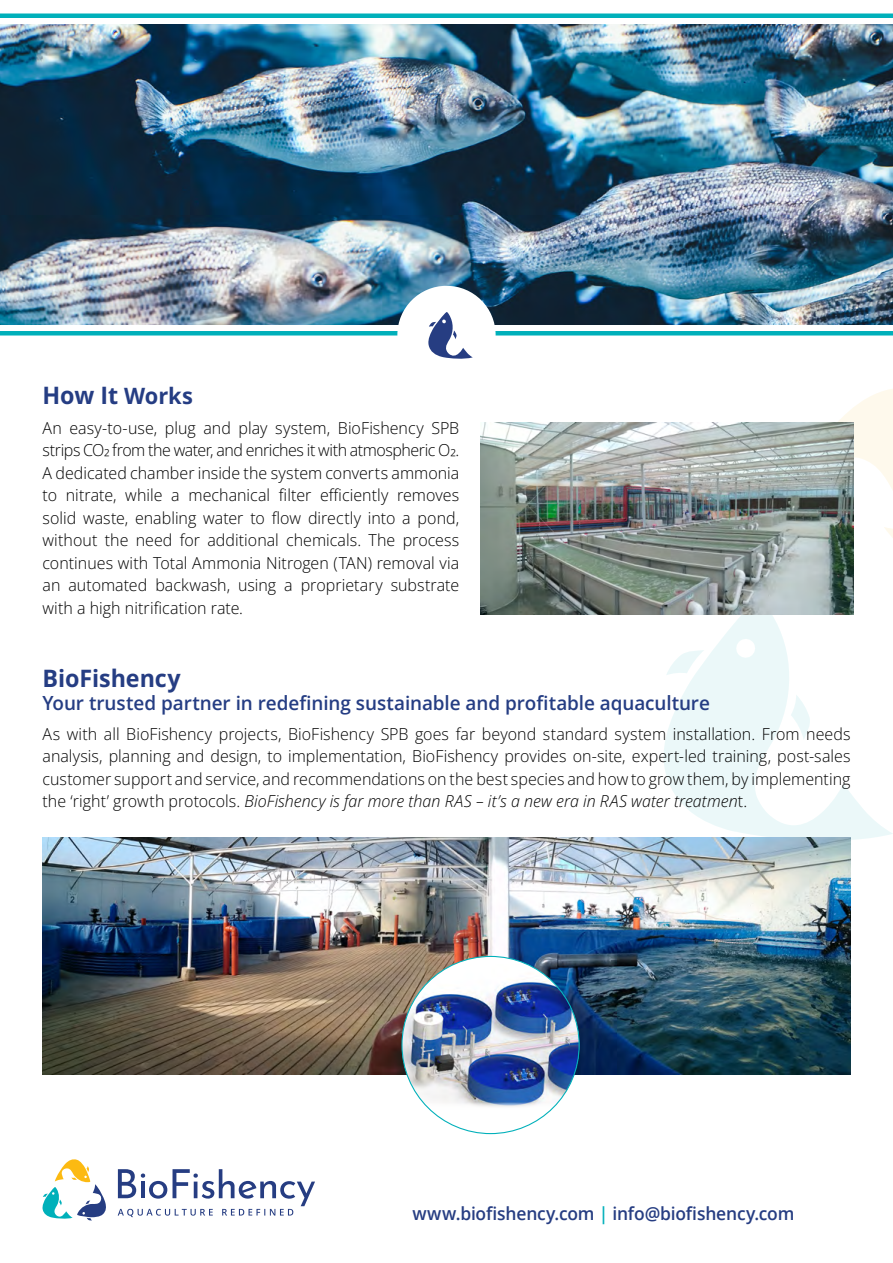
<style>
.page{position:relative;width:893px;height:1263px;background:#fff}
.page>*{position:absolute;margin:0;border:0;box-sizing:border-box;transform-origin:0 0}
.t1{font:700 24px "Open Sans";color:#253d83}
.t2{font:600 19.5px "Open Sans";letter-spacing:-.005em;color:#253d83}
.t3{font:600 18px "Open Sans";letter-spacing:-.01em;color:#263d82}
.t4{font:16.5px/22.5px "Open Sans";color:#000}
.t5{font:16.5px "Open Sans";letter-spacing:-.025em;color:#000}
.s1{font-size:22.5px}
.s2{font-style:italic}
.s3{color:#01afba}
</style>
<div class="page">
<hr style="left:0;top:331px;width:893px;height:4px;background:#00b0ba">
<hr style="left:0;top:14px;width:893px;height:4px;background:#00b0ba">
<img style="left:0;top:25px;width:893px;height:299px">
<svg style="left:658px;top:615px;width:235px;height:237px"></svg>
<svg style="left:838px;top:389px;width:55px;height:149px"></svg>
<div style="left:397px;top:286px;width:99px;height:98px;background:#fff;border-radius:50%"></div>
<svg style="left:42px;top:1159px;width:64px;height:61px"></svg>
<svg style="left:118px;top:1169px;width:197px;height:48px"></svg>
<img style="left:480px;top:422px;width:374px;height:193px">
<img style="left:43px;top:838px;width:807px;height:236px">
<svg style="left:428px;top:312px;width:45px;height:47px"></svg>
<div style="left:402px;top:956px;width:177px;height:177px;background:#fff;border-radius:50%"></div>
<img style="left:402px;top:964px;width:177px;height:146px">
<p class="t1" style="left:43px;top:378px;width:152px">How It <span class="s1">Works</span></p>
<p class="t4" style="left:165px;top:416px;width:33px">plug</p>
<p class="t4" style="left:203px;top:416px;width:29px">and</p>
<p class="t4" style="left:238px;top:416px;width:31px">play</p>
<p class="t4" style="left:338px;top:416px;width:87px">BioFishency</p>
<p class="t4" style="left:431px;top:416px;width:29px">SPB</p>
<p class="t4" style="left:43px;top:416px;width:21px">An</p>
<p class="t5" style="left:43px;top:439px;width:418px">strips CO2 from the water, and enriches it with atmospheric O2.</p>
<p class="t4" style="left:43px;top:461px;width:418px">A dedicated chamber inside the system converts ammonia</p>
<p class="t4" style="left:397px;top:483px;width:64px">removes</p>
<p class="t4" style="left:70px;top:416px;width:89px">easy-to-use,</p>
<p class="t4" style="left:275px;top:416px;width:57px">system,</p>
<p class="t4" style="left:279px;top:483px;width:34px">filter</p>
<p class="t4" style="left:320px;top:483px;width:70px">efficiently</p>
<p class="t4" style="left:125px;top:483px;width:39px">while</p>
<p class="t4" style="left:189px;top:483px;width:83px">mechanical</p>
<p class="t4" style="left:66px;top:483px;width:52px">nitrate,</p>
<p class="t4" style="left:43px;top:483px;width:16px">to</p>
<p class="t4" style="left:43px;top:506px;width:418px">solid waste, enabling water to flow directly into a pond,</p>
<p class="t4" style="left:43px;top:528px;width:418px">without the need for additional chemicals. The process</p>
<p class="t4" style="left:43px;top:551px;width:418px">continues with Total Ammonia Nitrogen (TAN) removal via</p>
<p class="t4" style="left:391px;top:573px;width:70px">substrate</p>
<p class="t4" style="left:171px;top:483px;width:10px">a</p>
<p class="t4" style="left:68px;top:573px;width:80px">automated</p>
<p class="t4" style="left:155px;top:573px;width:76px">backwash,</p>
<p class="t4" style="left:238px;top:573px;width:40px">using</p>
<p class="t4" style="left:301px;top:573px;width:84px">proprietary</p>
<p class="t4" style="left:43px;top:573px;width:202px">an<br>with a high nitrification rate.</p>
<p class="t4" style="left:284px;top:573px;width:10px">a</p>
<p class="t1" style="left:43px;top:662px;width:140px">BioFishency</p>
<p class="t2" style="left:43px;top:689px;width:669px">Your trusted partner in redefining sustainable and profitable aquaculture</p>
<p class="t4" style="left:43px;top:722px;width:809px;text-align:justify">As with all BioFishency projects, BioFishency SPB goes far beyond standard system installation. From needs analysis, planning and design, to implementation, BioFishency provides on-site, expert-led training, post-sales customer support and service, and recommendations on the best species and how to grow them, by implementing the ‘right’ growth protocols. <span class="s2">BioFishency is far more than RAS – as’i t new era in RAS water treatmen</span>t.</p>
<p class="t3" style="left:413px;top:1201px;width:383px">www.biofishency.com <span class="s3">|</span> info@biofishency.com</p>
</div>
